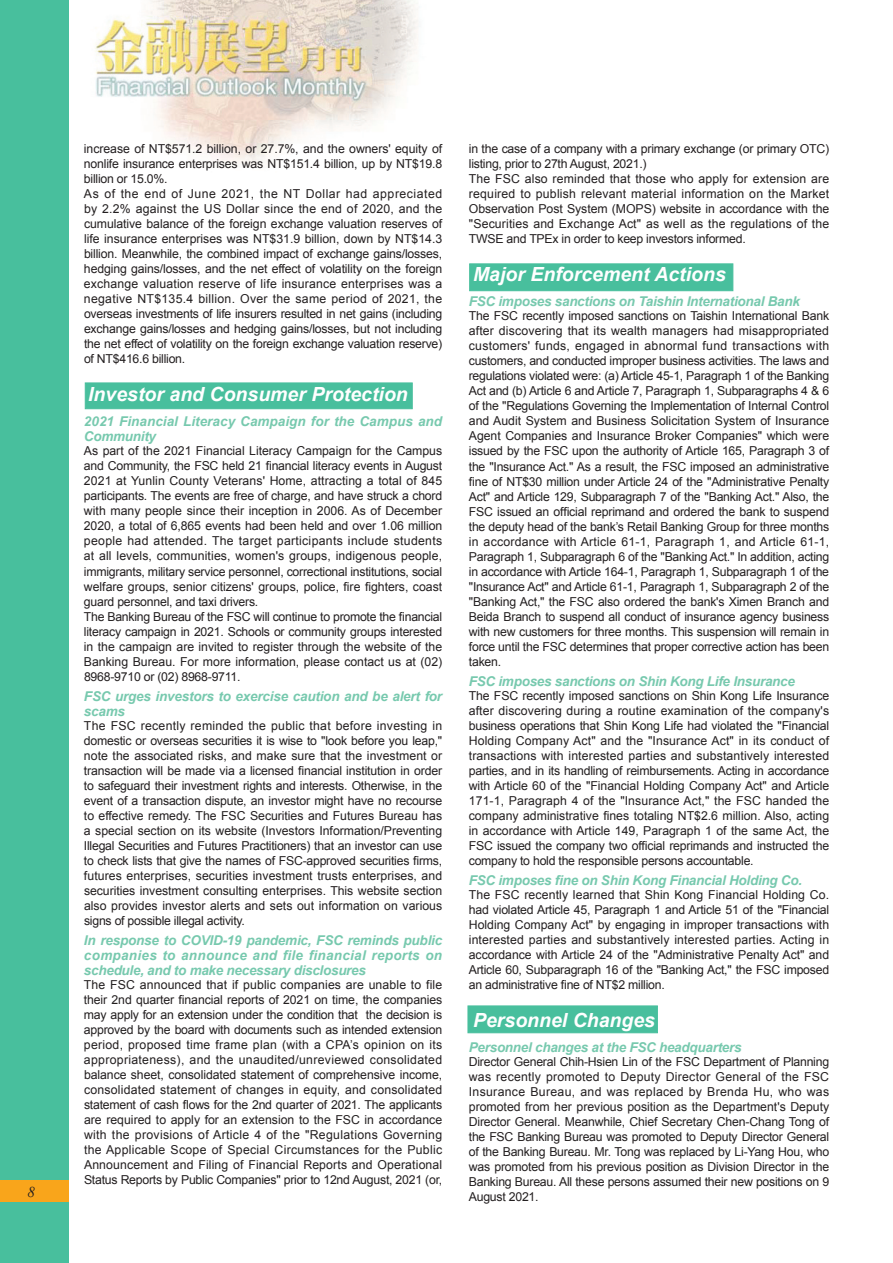
<style>
.page{position:relative;width:893px;height:1263px;background:#fff}
.page>*{position:absolute;margin:0;border:0;box-sizing:border-box;transform-origin:0 0}
.t1{font:italic 700 19.5px "Arial";color:#fff}
.t2{font:italic 15px "Times New Roman";color:#231f20}
.t3{font:italic 700 13.5px/15px "Arial";letter-spacing:-.02em;color:#77c9ae}
.t4{font:italic 700 13.5px/15px "Arial";letter-spacing:.005em;color:#77c9ae}
.t5{font:12.3px/15px "Arial";letter-spacing:-.01em;color:#231f20;text-align:justify}
</style>
<div class="page">
<img style="left:95px;top:0;width:323px;height:166px">
<div style="left:0;top:0;width:68px;height:1263px;background:#48bf9d"></div>
<div style="left:0;top:1180px;width:68px;height:21px;background:#f9a51b"></div>
<div style="left:468px;top:1006px;width:190px;height:27px;background:#48bf9d"></div>
<div style="left:469px;top:264px;width:264px;height:27px;background:#48bf9d"></div>
<div style="left:85px;top:383px;width:327px;height:26px;background:#48bf9d;border:1px solid #48bf9d"></div>
<p class="t2" style="left:28px;top:1181px;width:9px">8</p>
<p class="t5" style="left:84px;top:141px;width:360px;text-align:left">increase of NT$571.2 billion, or 27.7%, and the owners' equity of nonlife insurance enterprises was NT$151.4 billion, up by NT$19.8 billion or 15.0%.<br>As of the end of June 2021, the NT Dollar had appreciated by 2.2% against the US Dollar since the end of 2020, and the cumulative balance of the foreign exchange valuation reserves of life insurance enterprises was NT$31.9 billion, down by NT$14.3 billion. Meanwhile, the combined impact of exchange gains/losses, hedging gains/losses, and the net effect of volatility on the foreign exchange valuation reserve of life insurance enterprises was a negative NT$135.4 billion. Over the same period of 2021, the overseas investments of life insurers resulted in net gains (including exchange gains/losses and hedging gains/losses, but not including the net effect of volatility on the foreign exchange valuation reserve) of NT$416.6 billion.</p>
<h1 class="t1" style="left:88px;top:382px;width:321px">Investor and Consumer Protection</h1>
<p class="t4" style="left:84px;top:415px;width:360px">2021 Financial Literacy Campaign for the Campus and<br>Community</p>
<p class="t5" style="left:84px;top:444px;width:360px;text-align:left">As part of the 2021 Financial Literacy Campaign for the Campus and Community, the FSC held 21 financial literacy events in August 2021 at Yunlin County Veterans' Home, attracting a total of 845 participants. The events are free of charge, and have struck a chord with many people since their inception in 2006. As of December 2020, a total of 6,865 events had been held and over 1.06 million people had attended. The target participants include students at all levels, communities, women's groups, indigenous people, immigrants, military service personnel, correctional institutions, social welfare groups, senior citizens' groups, police, fire fighters, coast guard personnel, and taxi drivers.<br>The Banking Bureau of the FSC will continue to promote the financial literacy campaign in 2021. Schools or community groups interested in the campaign are invited to register through the website of the Banking Bureau. For more information, please contact us at (02)<br>8968-9710 or (02) 8968-9711.</p>
<p class="t3" style="left:84px;top:689px;width:360px">FSC urges investors to exercise caution and be alert for scams</p>
<p class="t5" style="left:84px;top:718px;width:360px">The FSC recently reminded the public that before investing in domestic or overseas securities it is wise to "look before you leap," note the associated risks, and make sure that the investment or transaction will be made via a licensed financial institution in order to safeguard their investment rights and interests. Otherwise, in the event of a transaction dispute, an investor might have no recourse to effective remedy. The FSC Securities and Futures Bureau has a special section on its website (Investors Information/Preventing Illegal Securities and Futures Practitioners) that an investor can use to check lists that give the names of FSC-approved securities firms, futures enterprises, securities investment trusts enterprises, and securities investment consulting enterprises. This website section also provides investor alerts and sets out information on various signs of possible illegal activity.</p>
<p class="t3" style="left:84px;top:933px;width:360px;text-align:justify">In response to COVID-19 pandemic, FSC reminds public companies to announce and file financial reports on schedule, and to make necessary disclosures</p>
<p class="t5" style="left:84px;top:977px;width:360px">The FSC announced that if public companies are unable to file their 2nd quarter financial reports of 2021 on time, the companies may apply for an extension under the condition that the decision is approved by the board with documents such as intended extension period, proposed time frame plan (with a CPA’s opinion on its appropriateness), and the unaudited/unreviewed consolidated balance sheet, consolidated statement of comprehensive income, consolidated statement of changes in equity, and consolidated statement of cash flows for the 2nd quarter of 2021. The applicants are required to apply for an extension to the FSC in accordance with the provisions of Article 4 of the "Regulations Governing the Applicable Scope of Special Circumstances for the Public Announcement and Filing of Financial Reports and Operational Status Reports by Public Companies" prior to 12nd August, 2021 (or,</p>
<p class="t5" style="left:469px;top:141px;width:362px;text-align:left">in the case of a company with a primary exchange (or primary OTC) listing, prior to 27th August, 2021.)<br>The FSC also reminded that those who apply for extension are required to publish relevant material information on the Market Observation Post System (MOPS) website in accordance with the "Securities and Exchange Act" as well as the regulations of the TWSE and TPEx in order to keep investors informed.</p>
<h1 class="t1" style="left:473px;top:262px;width:254px">Major Enforcement Actions</h1>
<p class="t3" style="left:469px;top:295px;width:333px">FSC imposes sanctions on Taishin International Bank</p>
<p class="t5" style="left:469px;top:309px;width:362px">The FSC recently imposed sanctions on Taishin International Bank after discovering that its wealth managers had misappropriated customers' funds, engaged in abnormal fund transactions with customers, and conducted improper business activities. The laws and regulations violated were: (a) Article 45-1, Paragraph 1 of the Banking Act and (b) Article 6 and Article 7, Paragraph 1, Subparagraphs 4 &amp; 6 of the "Regulations Governing the Implementation of Internal Control and Audit System and Business Solicitation System of Insurance Agent Companies and Insurance Broker Companies" which were issued by the FSC upon the authority of Article 165, Paragraph 3 of the "Insurance Act." As a result, the FSC imposed an administrative fine of NT$30 million under Article 24 of the "Administrative Penalty Act" and Article 129, Subparagraph 7 of the "Banking Act." Also, the FSC issued an official reprimand and ordered the bank to suspend the deputy head of the bank’s Retail Banking Group for three months in accordance with Article 61-1, Paragraph 1, and Article 61-1, Paragraph 1, Subparagraph 6 of the "Banking Act." In addition, acting in accordance with Article 164-1, Paragraph 1, Subparagraph 1 of the "Insurance Act" and Article 61-1, Paragraph 1, Subparagraph 2 of the "Banking Act," the FSC also ordered the bank's Ximen Branch and Beida Branch to suspend all conduct of insurance agency business with new customers for three months. This suspension will remain in force until the FSC determines that proper corrective action has been taken.</p>
<p class="t3" style="left:469px;top:674px;width:328px">FSC imposes sanctions on Shin Kong Life Insurance</p>
<p class="t5" style="left:469px;top:688px;width:362px">The FSC recently imposed sanctions on Shin Kong Life Insurance after discovering during a routine examination of the company's business operations that Shin Kong Life had violated the "Financial Holding Company Act" and the "Insurance Act" in its conduct of transactions with interested parties and substantively interested parties, and in its handling of reimbursements. Acting in accordance with Article 60 of the "Financial Holding Company Act" and Article 171-1, Paragraph 4 of the "Insurance Act," the FSC handed the company administrative fines totaling NT$2.6 million. Also, acting in accordance with Article 149, Paragraph 1 of the same Act, the FSC issued the company two official reprimands and instructed the company to hold the responsible persons accountable.</p>
<p class="t3" style="left:469px;top:873px;width:335px">FSC imposes fine on Shin Kong Financial Holding Co.</p>
<p class="t5" style="left:469px;top:887px;width:362px">The FSC recently learned that Shin Kong Financial Holding Co. had violated Article 45, Paragraph 1 and Article 51 of the "Financial Holding Company Act" by engaging in improper transactions with interested parties and substantively interested parties. Acting in accordance with Article 24 of the "Administrative Penalty Act" and Article 60, Subparagraph 16 of the "Banking Act," the FSC imposed an administrative fine of NT$2 million.</p>
<h1 class="t1" style="left:473px;top:1008px;width:184px">Personnel Changes</h1>
<p class="t3" style="left:469px;top:1041px;width:274px">Personnel changes at the FSC headquarters</p>
<p class="t5" style="left:469px;top:1055px;width:362px">Director General Chih-Hsien Lin of the FSC Department of Planning was recently promoted to Deputy Director General of the FSC Insurance Bureau, and was replaced by Brenda Hu, who was promoted from her previous position as the Department's Deputy Director General. Meanwhile, Chief Secretary Chen-Chang Tong of the FSC Banking Bureau was promoted to Deputy Director General of the Banking Bureau. Mr. Tong was replaced by Li-Yang Hou, who was promoted from his previous position as Division Director in the Banking Bureau. All these persons assumed their new positions on 9<br>August 2021.</p>
</div>
